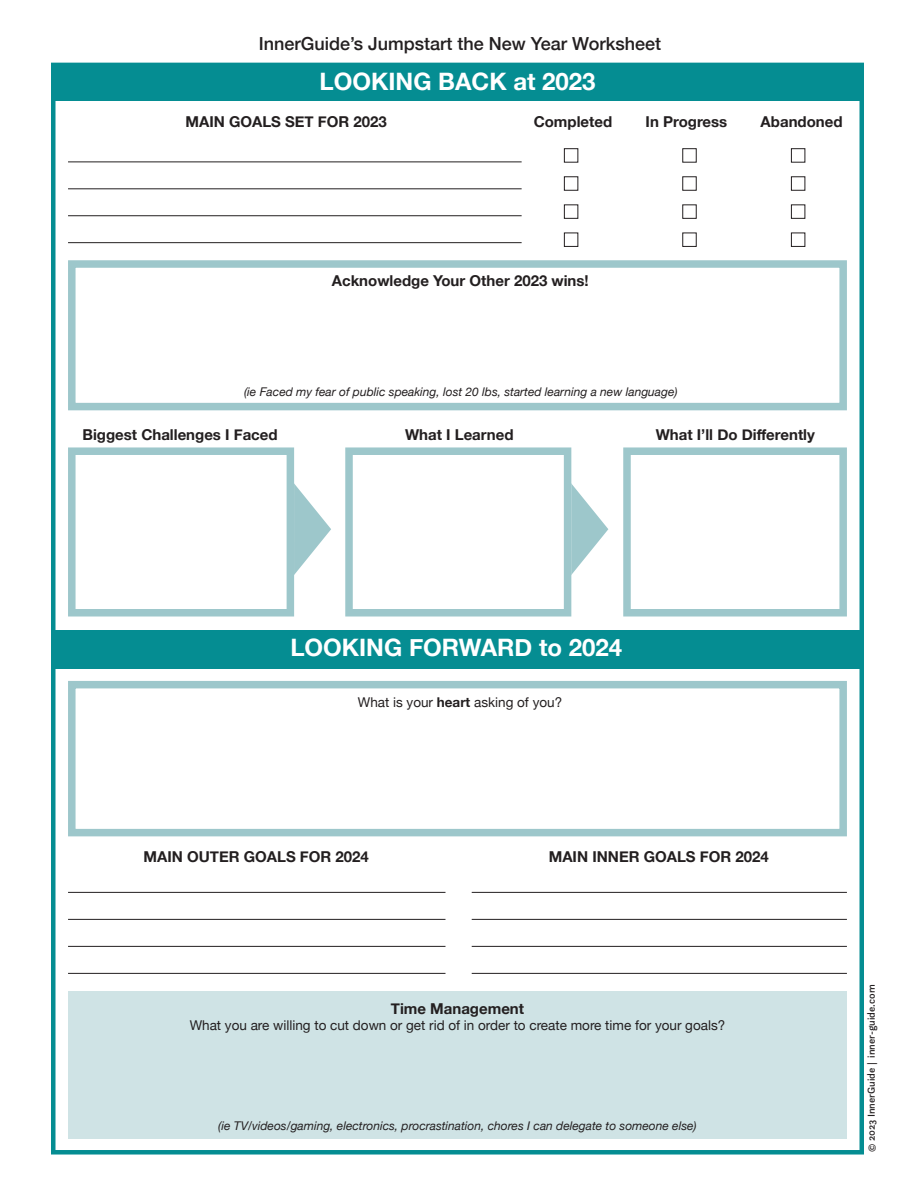
<style>
.page{position:relative;width:918px;height:1188px;background:#fff}
.page>*{position:absolute;margin:0;border:0;box-sizing:border-box;transform-origin:0 0}
.t1{font:700 24px "Helvetica Neue";color:#fff}
.t2{font:500 18px "Helvetica Neue";color:#231f20}
.t3{font:700 15px "Helvetica Neue";color:#231f20}
.t4{font:13.5px "Helvetica Neue";color:#231f20}
.t5{font:italic 12px "Helvetica Neue";color:#231f20}
.t6{font:500 10.5px "Questa Sans";color:#231f20}
.s1{font-weight:700}
.s2{font-size:9px}
</style>
<div class="page">
<div style="left:68px;top:991px;width:779px;height:147px;background:#cfe3e5"></div>
<hr style="left:68px;top:162px;width:454px;height:1px;background:#231f20">
<hr style="left:68px;top:189px;width:454px;height:1px;background:#231f20">
<hr style="left:68px;top:215px;width:454px;height:1px;background:#231f20">
<hr style="left:68px;top:242px;width:454px;height:1px;background:#231f20">
<hr style="left:68px;top:892px;width:378px;height:1px;background:#231f20">
<hr style="left:68px;top:919px;width:378px;height:1px;background:#231f20">
<hr style="left:68px;top:946px;width:378px;height:1px;background:#231f20">
<hr style="left:68px;top:973px;width:378px;height:1px;background:#231f20">
<hr style="left:472px;top:892px;width:375px;height:1px;background:#231f20">
<hr style="left:472px;top:919px;width:375px;height:1px;background:#231f20">
<hr style="left:472px;top:946px;width:375px;height:1px;background:#231f20">
<hr style="left:472px;top:973px;width:375px;height:1px;background:#231f20">
<div style="left:51px;top:64px;width:813px;height:37px;background:#058d92"></div>
<div style="left:564px;top:148px;width:14px;height:14px;border:1px solid #231f20"></div>
<div style="left:564px;top:177px;width:14px;height:13px;border:1px solid #231f20"></div>
<div style="left:564px;top:205px;width:14px;height:14px;border:1px solid #231f20"></div>
<div style="left:564px;top:233px;width:14px;height:14px;border:1px solid #231f20"></div>
<div style="left:791px;top:149px;width:14px;height:13px;border:1px solid #231f20"></div>
<div style="left:791px;top:177px;width:14px;height:13px;border:1px solid #231f20"></div>
<div style="left:791px;top:205px;width:14px;height:14px;border:1px solid #231f20"></div>
<div style="left:791px;top:233px;width:14px;height:14px;border:1px solid #231f20"></div>
<div style="left:68px;top:681px;width:779px;height:155px;border:8px solid #9dc7cb"></div>
<div style="left:51px;top:63px;width:813px;height:1092px;border:4px solid #058d92"></div>
<svg style="left:141px;top:448px;width:190px;height:169px"></svg>
<div style="left:68px;top:447px;width:226px;height:169px;border:8px solid #9dc7cb"></div>
<div style="left:623px;top:447px;width:224px;height:170px;border:8px solid #9dc7cb"></div>
<svg style="left:571px;top:447px;width:37px;height:170px"></svg>
<div style="left:345px;top:447px;width:226px;height:170px;border:8px solid #9dc7cb"></div>
<div style="left:55px;top:630px;width:809px;height:39px;background:#058d92"></div>
<div style="left:68px;top:260px;width:779px;height:150px;border:8px solid #9dc7cb"></div>
<p class="t2" style="left:259px;top:30px;width:404px">InnerGuide’s Jumpstart the New Year Worksheet</p>
<p class="t1" style="left:320px;top:63px;width:278px">LOOKING BACK at 2023</p>
<p class="t3" style="left:185px;top:110px;width:203px">MAIN GOALS SET FOR 2023</p>
<p class="t3" style="left:534px;top:110px;width:80px">Completed</p>
<p class="t3" style="left:646px;top:110px;width:83px">In Progress</p>
<p class="t3" style="left:761px;top:110px;width:83px">Abandoned</p>
<p class="t3" style="left:332px;top:268px;width:258px">Acknowledge Your Other 2023 wins!</p>
<p class="t5" style="left:244px;top:383px;width:435px">(ie Faced my fear of public speaking, lost 20 lbs, started learning a new language)</p>
<p class="t3" style="left:82px;top:423px;width:197px">Biggest Challenges I Faced</p>
<p class="t3" style="left:405px;top:423px;width:110px">What I Learned</p>
<p class="t3" style="left:656px;top:423px;width:161px">What I’ll Do Differently</p>
<p class="t1" style="left:290px;top:628px;width:333px">LOOKING FORWARD to 2024</p>
<p class="t4" style="left:358px;top:692px;width:206px">What is your <span class="s1">heart</span> asking of you?</p>
<p class="t3" style="left:144px;top:845px;width:227px">MAIN OUTER GOALS FOR 2024</p>
<p class="t3" style="left:549px;top:845px;width:222px">MAIN INNER GOALS FOR 2024</p>
<p class="t3" style="left:391px;top:997px;width:135px">Time Management</p>
<p class="t4" style="left:190px;top:1016px;width:537px">What you are willing to cut down or get rid of in order to create more time for your goals?</p>
<p class="t5" style="left:218px;top:1118px;width:480px">(ie TV/videos/gaming, electronics, procrastination, chores I can delegate to someone else)</p>
<p class="t6" style="left:865px;top:1152px;width:169px;rotate:-90deg"><span class="s2">©</span> 2023 InnerGuide | inner-guide.com</p>
</div>
